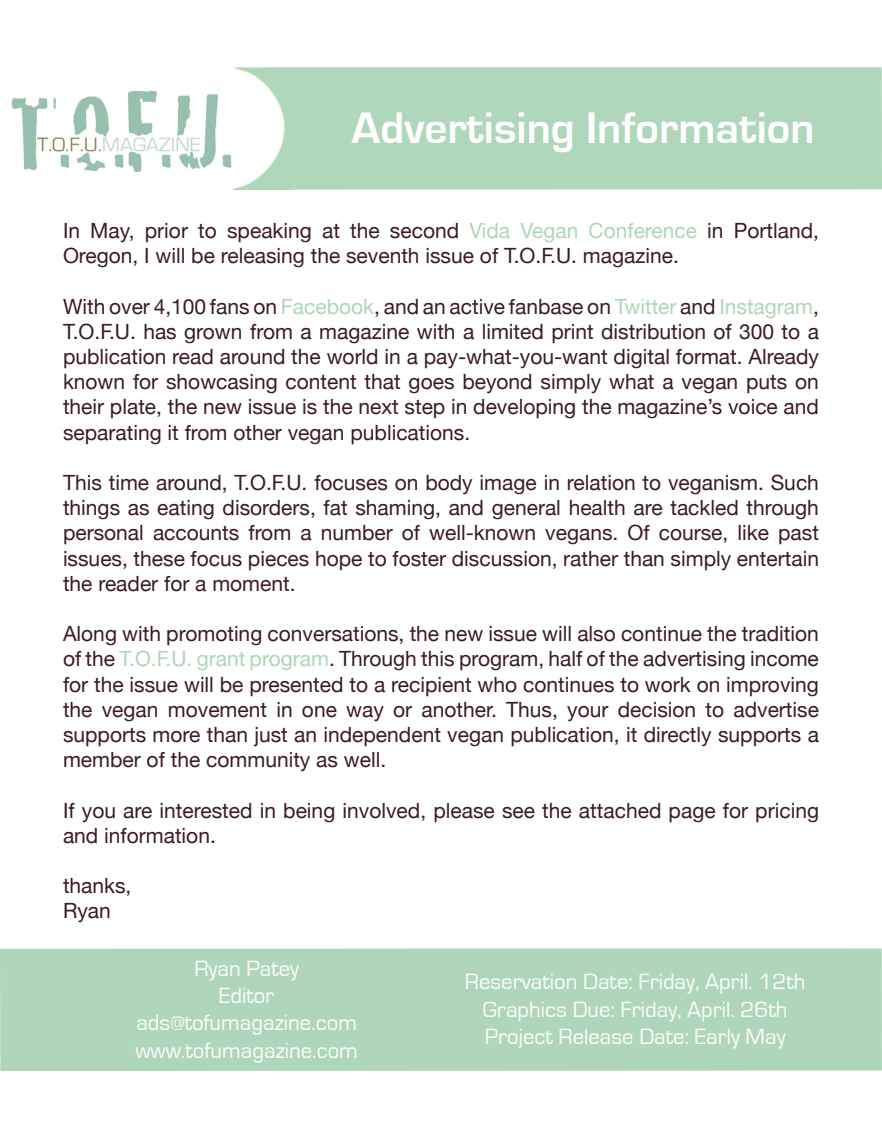
<style>
.page{position:relative;width:882px;height:1134px;background:#fff}
.page>*{position:absolute;margin:0;border:0;box-sizing:border-box;transform-origin:0 0}
.t1{font:700 45.5px "Eurostile";color:#fff}
.t2{font:22.75px/27.3px "Eurostile";color:#fdfdfd;text-align:center}
.t3{font:21px/25.2px "Helvetica Neue";color:#3b1b27}
.s1{color:#afd6b8}
</style>
<div class="page">
<div style="left:0;top:67px;width:882px;height:123px;background:#afd7b9"></div>
<img style="left:233px;top:69px;width:52px;height:120px">
<img style="left:0;top:67px;width:233px;height:123px">
<div style="left:0;top:948px;width:882px;height:123px;background:#afd6b8"></div>
<h1 class="t1" style="left:352px;top:103px;width:464px">Advertising Information</h1>
<p class="t3" style="left:63px;top:218px;width:758px">In May, prior to speaking at the second <span class="s1">Vida Vegan Conference</span> in Portland,<br>Oregon, I will be releasing the seventh issue of T.O.F.U. magazine.</p>
<p class="t3" style="left:63px;top:293px;width:758px;text-align:justify">With over 4,100 fans on <span class="s1">Facebook</span>, and an active fanbase on <span class="s1">Twitter</span> and <span class="s1">Instagram</span>, T.O.F.U. has grown from a magazine with a limited print distribution of 300 to a publication read around the world in a pay-what-you-want digital format. Already known for showcasing content that goes beyond simply what a vegan puts on their plate, the new issue is the next step in developing the magazine’s voice and separating it from other vegan publications.</p>
<p class="t3" style="left:63px;top:470px;width:758px;text-align:justify">This time around, T.O.F.U. focuses on body image in relation to veganism. Such things as eating disorders, fat shaming, and general health are tackled through personal accounts from a number of well-known vegans. Of course, like past issues, these focus pieces hope to foster discussion, rather than simply entertain the reader for a moment.</p>
<p class="t3" style="left:63px;top:621px;width:758px;text-align:justify">Along with promoting conversations, the new issue will also continue the tradition of the <span class="s1">T.O.F.U. grant program</span>. Through this program, half of the advertising income for the issue will be presented to a recipient who continues to work on improving the vegan movement in one way or another. Thus, your decision to advertise supports more than just an independent vegan publication, it directly supports a member of the community as well.</p>
<p class="t3" style="left:63px;top:797px;width:758px">If you are interested in being involved, please see the attached page for pricing and information.</p>
<p class="t3" style="left:63px;top:873px;width:70px">thanks,<br>Ryan</p>
<p class="t2" style="left:135px;top:955px;width:224px">Ryan Patey<br>Editor ads@tofumagazine.com www.tofumagazine.com</p>
<p class="t2" style="left:465px;top:969px;width:342px">Reservation Date: Friday, April. 12th<br>Graphics Due: Friday, April. 26th<br>Project Release Date: Early May</p>
</div>
